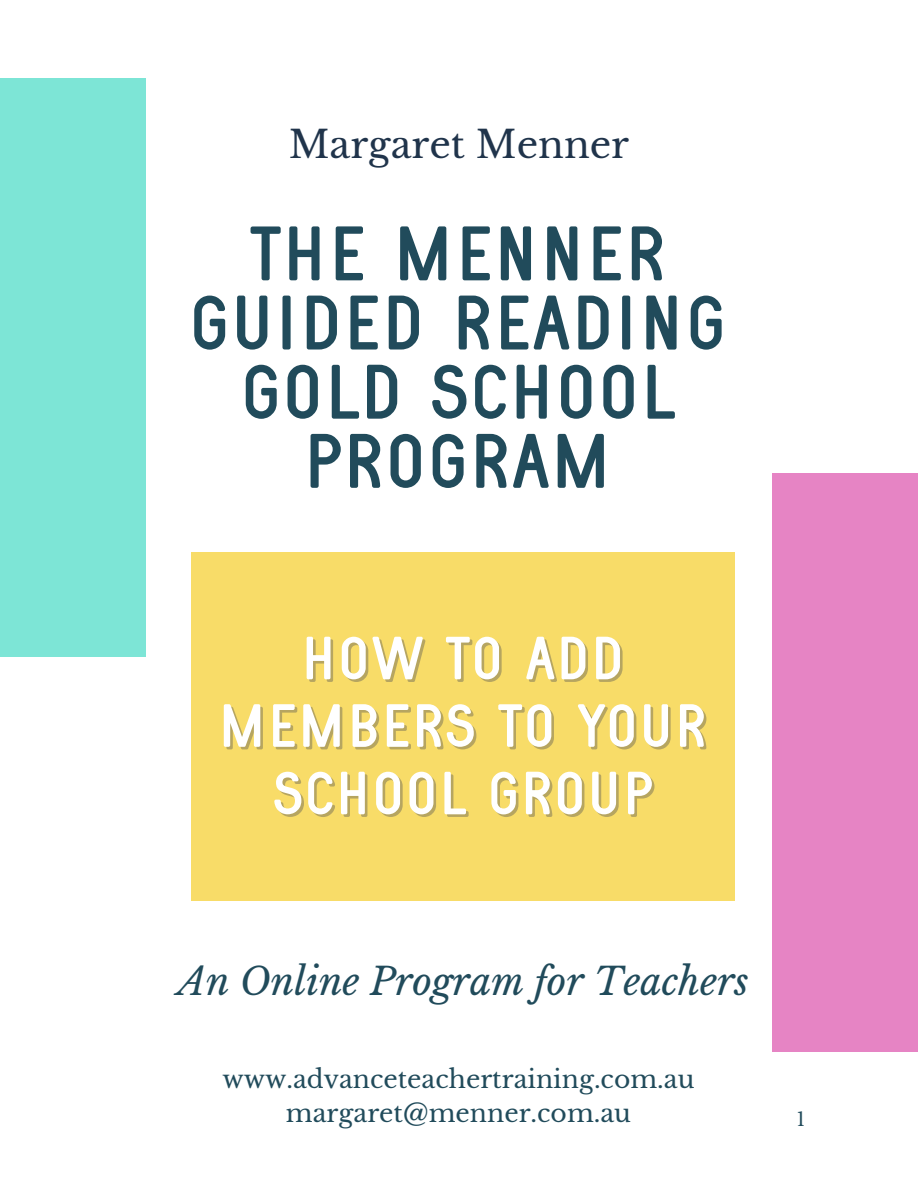
<style>
.page{position:relative;width:918px;height:1188px;background:#fff}
.page>*{position:absolute;margin:0;border:0;box-sizing:border-box;transform-origin:0 0}
.t1{font:75px/69.2px "Herlyna Sans Serif";color:#214b5b;text-align:center}
.t2{font:59.25px/67.5px "Herlyna Sans Serif";color:#fff;text-align:center}
.t3{font:italic 37.5px "Libre Baskerville";color:#214b5b}
.t4{font:37.5px "Libre Baskerville";color:#20344b}
.t5{font:25.05px "Libre Baskerville";color:#214b5b}
.t6{font:18.75px "Libre Baskerville";color:#214b5b}
</style>
<div class="page">
<div style="left:191px;top:553px;width:544px;height:347px;background:#f8dc68"></div>
<div style="left:0;top:78px;width:146px;height:579px;background:#7de5d6"></div>
<div style="left:773px;top:474px;width:145px;height:578px;background:#e684c4"></div>
<p class="t4" style="left:289px;top:122px;width:342px">Margaret Menner</p>
<p class="t1" style="left:189px;top:220px;width:540px">THE MENNER<br>GUIDED READING<br>GOLD SCHOOL<br>PROGRAM</p>
<p class="t2" style="left:218px;top:625px;width:491px">HOW TO ADD<br>MEMBERS TO YOUR<br>SCHOOL GROUP</p>
<p class="t3" style="left:178px;top:958px;width:573px">An Online Program for Teachers</p>
<p class="t5" style="left:223px;top:1064px;width:473px">www.advanceteachertraining.com.au</p>
<p class="t5" style="left:286px;top:1098px;width:347px">margaret@menner.com.au</p>
<p class="t6" style="left:797px;top:1108px;width:10px">1</p>
</div>
